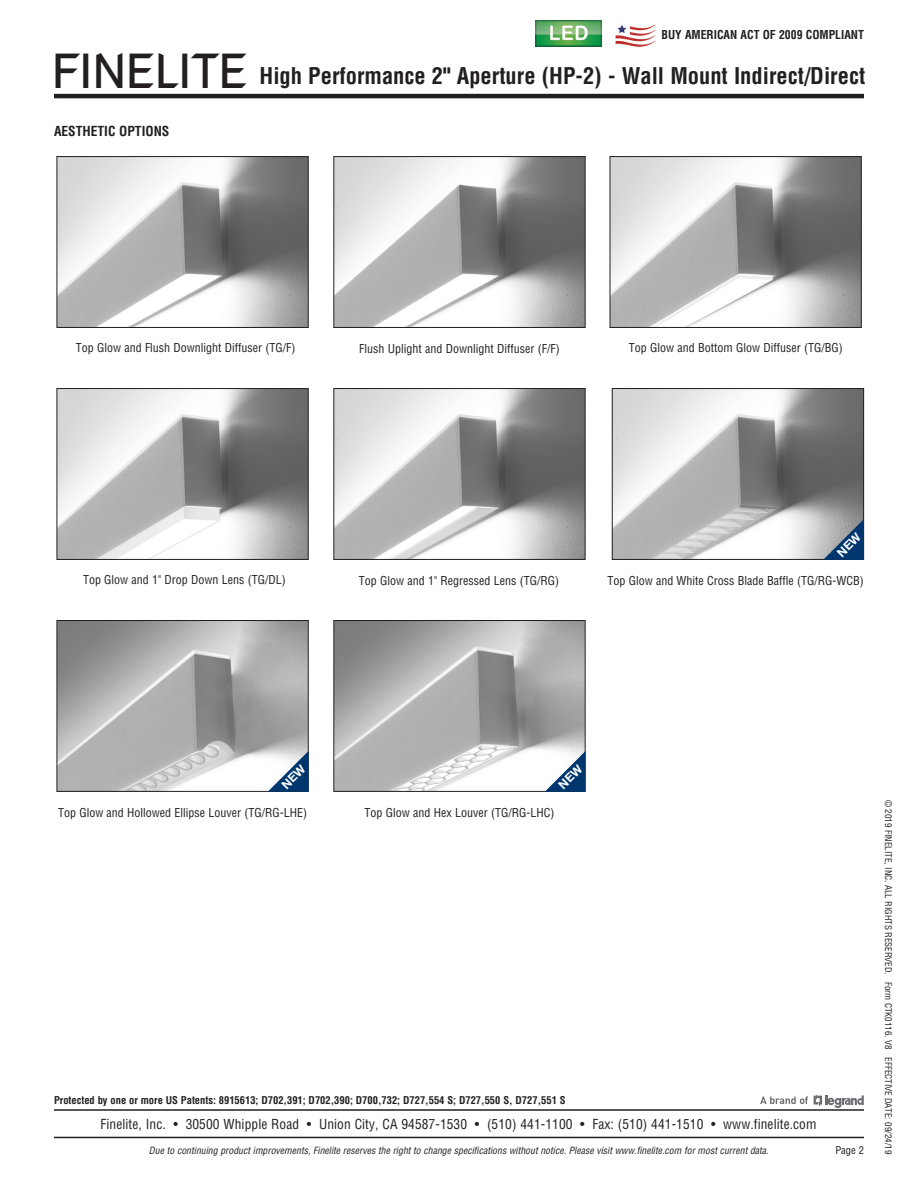
<style>
.page{position:relative;width:918px;height:1188px;background:#fff}
.page>*{position:absolute;margin:0;border:0;box-sizing:border-box;transform-origin:0 0}
.t1{font:700 condensed 22.5px "Helvetica";color:#231f20}
.t2{font:condensed 13.5px "Helvetica";letter-spacing:.01em;color:#231f20}
.t3{font:700 condensed 13.5px "Helvetica";color:#231f20}
.t4{font:condensed 12px "Helvetica";color:#231f20}
.t5{font:700 condensed 12px "Helvetica";color:#231f20}
.t6{font:700 condensed 10.5px "Helvetica";color:#231f20}
.t7{font:condensed 10.5px "Helvetica";color:#231f20}
.t8{font:italic condensed 9.75px "Helvetica";color:#231f20}
.t9{font:condensed 9px "Helvetica";color:#231f20}
.s1{font-family:"Russell Square";font-weight:400;font-stretch:normal;font-size:48.6px}
</style>
<div class="page">
<hr style="left:54px;top:94px;width:810px;height:4px;background:#231f20">
<hr style="left:54px;top:1137px;width:810px;height:1px;background:#231f20">
<hr style="left:54px;top:1109px;width:810px;height:2px;background:#231f20">
<img style="left:615px;top:24px;width:41px;height:23px">
<img style="left:535px;top:21px;width:67px;height:26px">
<svg style="left:814px;top:1095px;width:50px;height:13px"></svg>
<svg style="left:760px;top:1096px;width:48px;height:8px"></svg>
<img style="left:59px;top:158px;width:248px;height:168px">
<div style="left:57px;top:156px;width:252px;height:172px;border:1px solid #231f20"></div>
<img style="left:335px;top:158px;width:249px;height:168px">
<div style="left:333px;top:156px;width:253px;height:172px;border:1px solid #231f20"></div>
<img style="left:612px;top:158px;width:248px;height:168px">
<div style="left:610px;top:156px;width:252px;height:172px;border:1px solid #231f20"></div>
<img style="left:59px;top:390px;width:248px;height:168px">
<div style="left:57px;top:388px;width:252px;height:172px;border:1px solid #231f20"></div>
<img style="left:335px;top:390px;width:249px;height:168px">
<div style="left:333px;top:388px;width:253px;height:172px;border:1px solid #231f20"></div>
<img style="left:614px;top:390px;width:248px;height:168px">
<div style="left:612px;top:388px;width:252px;height:172px;border:1px solid #231f20"></div>
<img style="left:59px;top:622px;width:248px;height:168px">
<div style="left:57px;top:620px;width:252px;height:172px;border:1px solid #231f20"></div>
<img style="left:335px;top:622px;width:249px;height:168px">
<div style="left:333px;top:620px;width:253px;height:172px;border:1px solid #231f20"></div>
<svg style="left:823px;top:519px;width:41px;height:41px;background:#57728e"></svg>
<svg style="left:268px;top:751px;width:41px;height:41px"></svg>
<svg style="left:545px;top:751px;width:41px;height:41px"></svg>
<p class="t5" style="left:662px;top:27px;width:204px">BUY AMERICAN ACT OF 2009 COMPLIANT</p>
<h1 class="t1" style="left:52px;top:63px;width:815px"><span class="s1">FINELITE</span> High Performance 2" Aperture (HP-2) - Wall Mount Indirect/Direct</h1>
<p class="t3" style="left:54px;top:123px;width:117px">AESTHETIC OPTIONS</p>
<p class="t4" style="left:76px;top:340px;width:221px">Top Glow and Flush Downlight Diffuser (TG/F)</p>
<p class="t4" style="left:359px;top:342px;width:202px">Flush Uplight and Downlight Diffuser (F/F)</p>
<p class="t4" style="left:629px;top:340px;width:215px">Top Glow and Bottom Glow Diffuser (TG/BG)</p>
<p class="t4" style="left:83px;top:572px;width:204px">Top Glow and 1" Drop Down Lens (TG/DL)</p>
<p class="t4" style="left:359px;top:573px;width:202px">Top Glow and 1" Regressed Lens (TG/RG)</p>
<p class="t4" style="left:607px;top:573px;width:258px">Top Glow and White Cross Blade Baffle (TG/RG-WCB)</p>
<p class="t4" style="left:58px;top:805px;width:251px">Top Glow and Hollowed Ellipse Louver (TG/RG-LHE)</p>
<p class="t4" style="left:365px;top:805px;width:191px">Top Glow and Hex Louver (TG/RG-LHC)</p>
<p class="t6" style="left:54px;top:1095px;width:513px">Protected by one or more US Patents: 8915613; D702,391; D702,390; D700,732; D727,554 S; D727,550 S, D727,551 S</p>
<p class="t2" style="left:100px;top:1116px;width:718px">Finelite, Inc. • 30500 Whipple Road • Union City, CA 94587-1530 • (510) 441-1100 • Fax: (510) 441-1510 • www.finelite.com</p>
<p class="t8" style="left:149px;top:1145px;width:621px">Due to continuing product improvements, Finelite reserves the right to change specifications without notice. Please visit www.finelite.com for most current data.</p>
<p class="t7" style="left:835px;top:1144px;width:30px">Page 2</p>
<p class="t9" style="left:893px;top:800px;width:356px;rotate:90deg">© 2019 FINELITE, INC. ALL RIGHTS RESERVED. Form CTK0116. V8 EFFECTIVE DATE: 09/24/19</p>
</div>
